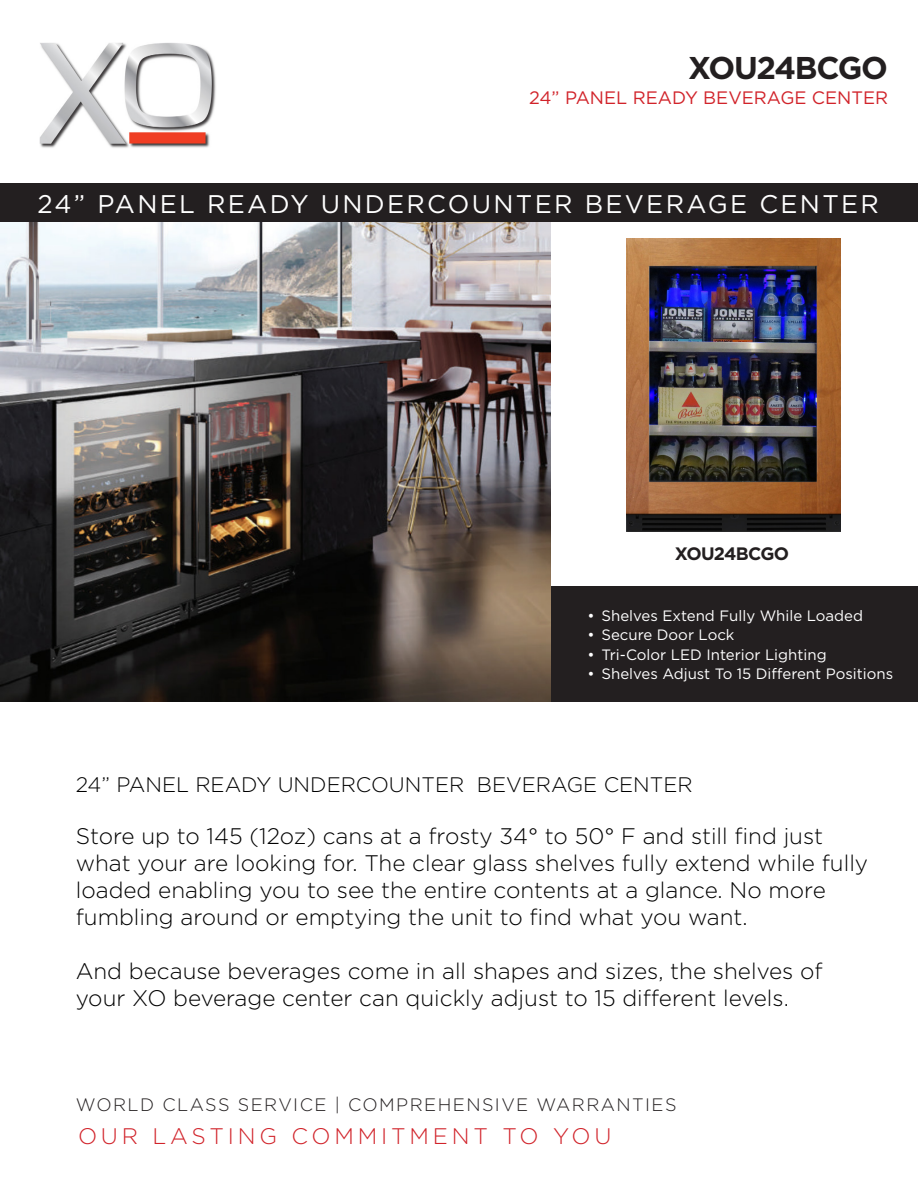
<style>
.page{position:relative;width:918px;height:1188px;background:#fff}
.page>*{position:absolute;margin:0;border:0;box-sizing:border-box;transform-origin:0 0}
.t1{font:700 31.5px "Gotham";letter-spacing:-.04em;color:#231f20}
.t2{font:25.5px "Gotham";letter-spacing:.09em;color:#fff}
.t3{font:25.5px "Gotham";letter-spacing:.31em;color:#fff}
.t4{font:300 22.5px/27px "Gotham";color:#000}
.t5{font:300 22.5px "Gotham";letter-spacing:.17em;color:#d1232a}
.t6{font:300 21px "Gotham";color:#000}
.t7{font:300 18px "Gotham";letter-spacing:.08em;color:#231f20}
.t8{font:18px "Gotham";color:#d1232a}
.t9{font:700 18px "Gotham";letter-spacing:-.04em;color:#231f20}
.t10{font:15px "Gotham";color:#fff}
</style>
<div class="page">
<img style="left:627px;top:239px;width:213px;height:292px">
<img style="left:39px;top:42px;width:177px;height:106px">
<div style="left:550px;top:586px;width:368px;height:116px;background:#231f20"></div>
<img style="left:0;top:222px;width:550px;height:480px">
<div style="left:0;top:183px;width:918px;height:39px;background:#231f20"></div>
<h1 class="t1" style="left:688px;top:47px;width:201px">XOU24BCGO</h1>
<p class="t8" style="left:529px;top:87px;width:361px">24” PANEL READY BEVERAGE CENTER</p>
<p class="t2" style="left:37px;top:187px;width:843px">24” PANEL R ADY UNDERCOUNTER BEVERAGE CENTER</p>
<p class="t3" style="left:94px;top:187px;width:730px">HOW BEAUTIFUL KITCHENS BREATHE</p>
<p class="t9" style="left:675px;top:542px;width:116px">XOU24BCGO</p>
<p class="t10" style="left:587px;top:606px;width:277px">• Shelves Extend Fully While Loaded</p>
<p class="t10" style="left:587px;top:626px;width:149px">• Secure Door Lock</p>
<p class="t10" style="left:587px;top:645px;width:241px">• Tri-Color LED Interior Lighting</p>
<p class="t10" style="left:587px;top:665px;width:307px">• Shelves Adjust To 15 Different Positions</p>
<p class="t6" style="left:76px;top:772px;width:618px">24” PANEL READY UNDERCOUNTER BEVERAGE CENTER</p>
<p class="t4" style="left:76px;top:822px;width:794px">Store up to 145 (12oz) cans at a frosty 34° to 50° F and still find just what your are looking for. The clear glass shelves fully extend while fully loaded enabling you to see the entire contents at a glance. No more fumbling around or emptying the unit to find what you want.</p>
<p class="t4" style="left:76px;top:957px;width:748px">And because beverages come in all shapes and sizes, the shelves of your XO beverage center can quickly adjust to 15 different levels.</p>
<p class="t7" style="left:76px;top:1093px;width:602px">WORLD CLASS SERVICE | COMPREHENSIVE WARRANTIES</p>
<p class="t5" style="left:78px;top:1122px;width:535px">OUR LASTING COMMITMENT TO YOU</p>
</div>
